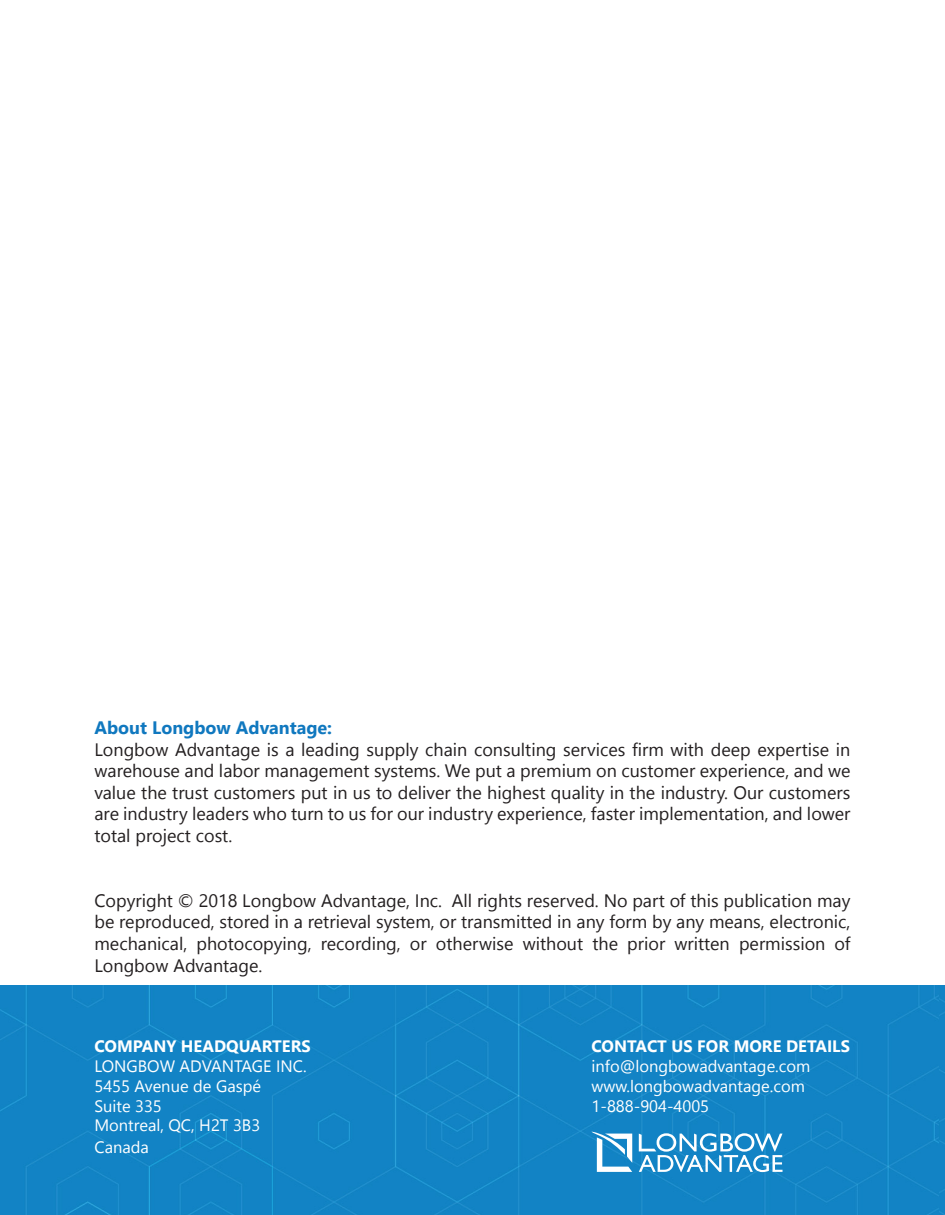
<style>
.page{position:relative;width:945px;height:1215px;background:#fff}
.page>*{position:absolute;margin:0;border:0;box-sizing:border-box;transform-origin:0 0}
.t1{font:18px/21.6px "Nirmala UI";color:#231f20;text-align:justify}
.t2{font:700 18px "Nirmala UI";color:#1078bf}
.t3{font:16.5px/19.8px "Nirmala UI";color:#fff}
.t4{font:700 16.5px "Nirmala UI";color:#fff}
</style>
<div class="page">
<img style="left:939px;top:986px;width:6px;height:229px">
<div style="left:0;top:986px;width:939px;height:229px;background:#1283c5"></div>
<svg style="left:639px;top:1133px;width:144px;height:39px"></svg>
<svg style="left:585px;top:1129px;width:47px;height:43px"></svg>
<p class="t2" style="left:94px;top:713px;width:239px">About Longbow Advantage:</p>
<p class="t1" style="left:94px;top:737px;width:758px">Longbow Advantage is a leading supply chain consulting services firm with deep expertise in warehouse and labor management systems. We put a premium on customer experience, and we value the trust customers put in us to deliver the highest quality in the industry. Our customers are industry leaders who turn to us for our industry experience, faster implementation, and lower total project cost.</p>
<p class="t1" style="left:94px;top:888px;width:758px">Copyright © 2018 Longbow Advantage, Inc. All rights reserved. No part of this publication may be reproduced, stored in a retrieval system, or transmitted in any form by any means, electronic, mechanical, photocopying, recording, or otherwise without the prior written permission of Longbow Advantage.</p>
<p class="t4" style="left:94px;top:1033px;width:218px">COMPANY HEADQUARTERS</p>
<p class="t3" style="left:94px;top:1055px;width:214px">LONGBOW ADVANTAGE INC.<br>5455 Avenue de Gaspé<br>Suite 335<br>Montreal, QC, H2T 3B3</p>
<p class="t3" style="left:94px;top:1136px;width:56px">Canada</p>
<p class="t4" style="left:592px;top:1033px;width:260px">CONTACT US FOR MORE DETAILS</p>
<p class="t3" style="left:592px;top:1055px;width:220px">info@longbowadvantage.com www.longbowadvantage.com<br>1-888-904-4005</p>
</div>
